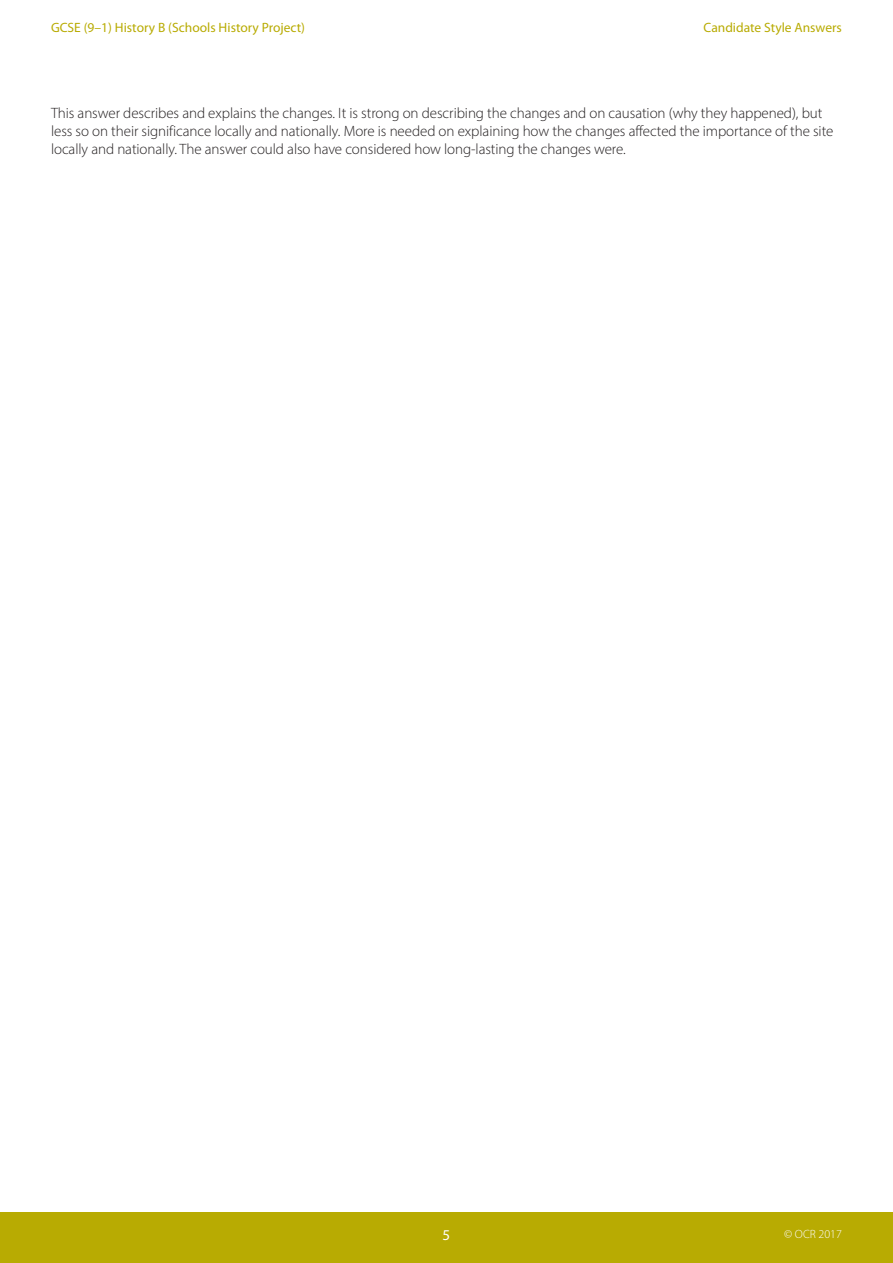
<style>
.page{position:relative;width:893px;height:1263px;background:#fff}
.page>*{position:absolute;margin:0;border:0;box-sizing:border-box;transform-origin:0 0}
.Body{font:300 15px/18px "Myriad Pro";letter-spacing:-.005em;color:#231f20}
.t1{font:15px "Myriad Pro";color:#fff}
.t2{font:13.5px "Myriad Pro";color:#b8ab02}
.t3{font:300 12px "Myriad Pro";color:#fff}
</style>
<div class="page">
<div style="left:0;top:1212px;width:893px;height:51px;background:#b8ab02"></div>
<p class="t2" style="left:51px;top:20px;width:255px">GCSE (9–1) History B (Schools History Project)</p>
<p class="t2" style="left:704px;top:19px;width:140px">Candidate Style Answers</p>
<h3 class="Body" style="left:51px;top:103px;width:784px">This answer describes and explains the changes. It is strong on describing the changes and on causation (why they happened), but less so on their significance locally and nationally. More is needed on explaining how the changes affected the importance of the site locally and nationally. The answer could also have considered how long-lasting the changes were.</h3>
<p class="t1" style="left:443px;top:1226px;width:9px">5</p>
<p class="t3" style="left:784px;top:1227px;width:59px">© OCR 2017</p>
</div>
